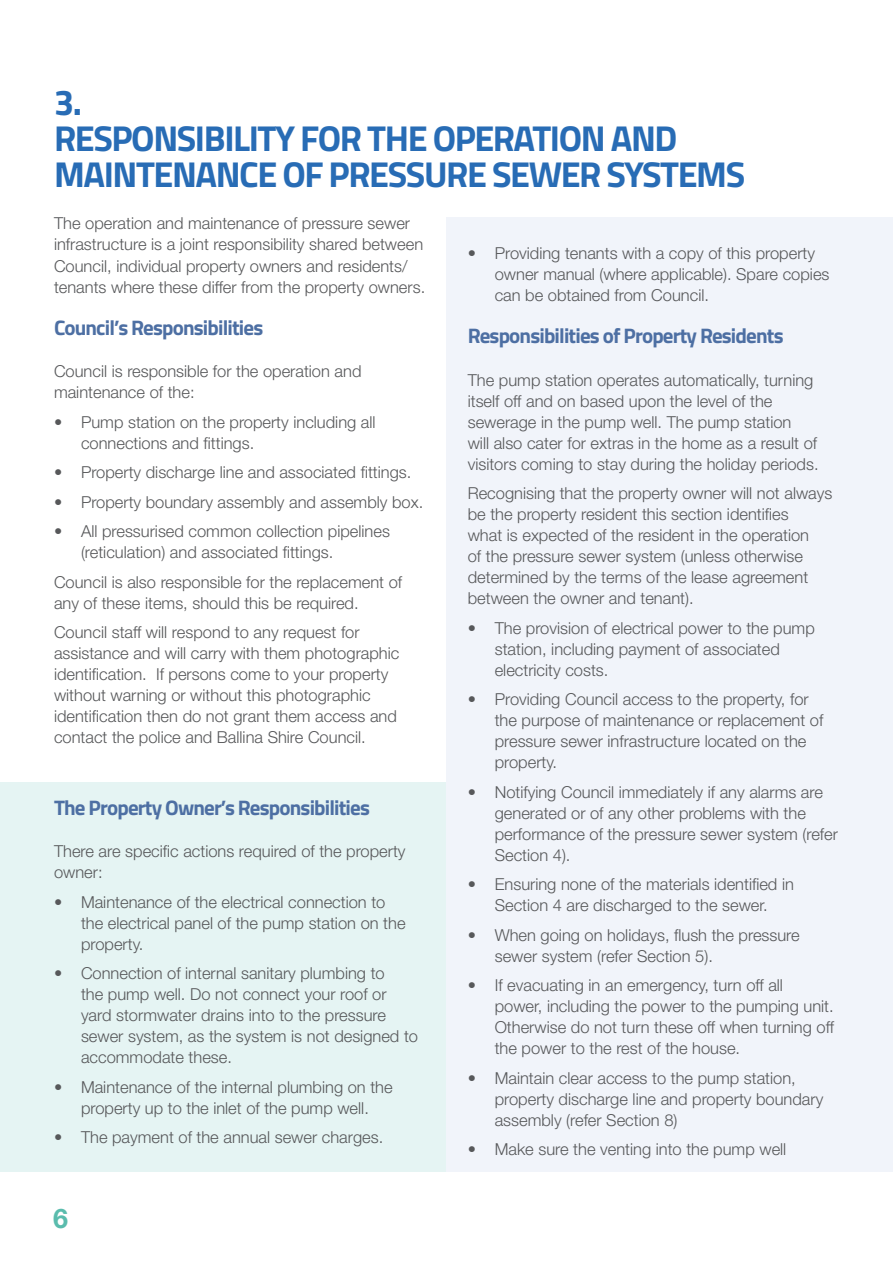
<style>
.page{position:relative;width:893px;height:1263px;background:#fff}
.page>*{position:absolute;margin:0;border:0;box-sizing:border-box;transform-origin:0 0}
.t1{font:700 36px/36px "Titillium Web";letter-spacing:-.04em;color:#286cb5}
.t2{font:700 27px "Helvetica Neue LT Std";color:#5abcad}
.t3{font:700 21px "Titillium Web";letter-spacing:-.04em;color:#4d6fa3}
.t4{font:300 16.5px/21px "Helvetica Neue LT Std";color:#57585a}
</style>
<div class="page">
<div style="left:0;top:782px;width:446px;height:389px;background:#e5f4f3"></div>
<div style="left:446px;top:217px;width:447px;height:954px;background:#f1f4fa"></div>
<h1 class="t1" style="left:54px;top:83px;width:693px">3.<br>RESPONSIBILITY FOR THE OPERATION AND<br>MAINTENANCE OF PRESSURE SEWER SYSTEMS</h1>
<p class="t4" style="left:54px;top:213px;width:373px">The operation and maintenance of pressure sewer infrastructure is a joint responsibility shared between Council, individual property owners and residents/ tenants where these differ from the property owners.</p>
<p class="t3" style="left:54px;top:311px;width:211px">Council’s Responsibilities</p>
<p class="t4" style="left:54px;top:360px;width:309px">Council is responsible for the operation and maintenance of the:</p>
<p class="t4" style="left:81px;top:411px;width:296px;text-indent:-27px">• Pump station on the property including all connections and fittings.</p>
<p class="t4" style="left:54px;top:461px;width:359px">• Property discharge line and associated fittings.</p>
<p class="t4" style="left:54px;top:491px;width:371px">• Property boundary assembly and assembly box.</p>
<p class="t4" style="left:81px;top:520px;width:310px;text-indent:-27px">• All pressurised common collection pipelines (reticulation) and associated fittings.</p>
<p class="t4" style="left:54px;top:571px;width:350px">Council is also responsible for the replacement of any of these items, should this be required.</p>
<p class="t4" style="left:54px;top:621px;width:347px">Council staff will respond to any request for assistance and will carry with them photographic identification. If persons come to your property without warning or without this photographic identification then do not grant them access and contact the police and Ballina Shire Council.</p>
<p class="t4" style="left:495px;top:242px;width:336px;text-indent:-27px">• Providing tenants with a copy of this property owner manual (where applicable). Spare copies can be obtained from Council.</p>
<p class="t3" style="left:468px;top:320px;width:317px">Responsibilities of Property Residents</p>
<p class="t4" style="left:468px;top:369px;width:352px">The pump station operates automatically, turning itself off and on based upon the level of the sewerage in the pump well. The pump station<br>will also cater for extras in the home as a result of visitors coming to stay during the holiday periods.</p>
<p class="t4" style="left:468px;top:482px;width:366px">Recognising that the property owner will not always be the property resident this section identifies<br>what is expected of the resident in the operation<br>of the pressure sewer system (unless otherwise determined by the terms of the lease agreement between the owner and tenant).</p>
<p class="t4" style="left:495px;top:617px;width:322px;text-indent:-27px">• The provision of electrical power to the pump station, including payment of associated electricity costs.</p>
<p class="t4" style="left:495px;top:688px;width:330px;text-indent:-27px">• Providing Council access to the property, for the purpose of maintenance or replacement of pressure sewer infrastructure located on the property.</p>
<p class="t4" style="left:495px;top:781px;width:345px;text-indent:-27px">• Notifying Council immediately if any alarms are generated or of any other problems with the performance of the pressure sewer system (refer Section 4).</p>
<p class="t4" style="left:468px;top:873px;width:328px;text-align:center">• Ensuring none of the materials identified in<br>Section 4 are discharged to the sewer.</p>
<p class="t4" style="left:495px;top:924px;width:306px;text-indent:-27px">• When going on holidays, flush the pressure sewer system (refer Section 5).</p>
<p class="t4" style="left:495px;top:974px;width:341px;text-indent:-27px">• If evacuating in an emergency, turn off all power, including the power to the pumping unit.<br>Otherwise do not turn these off when turning off the power to the rest of the house.</p>
<p class="t4" style="left:495px;top:1067px;width:330px;text-indent:-27px">• Maintain clear access to the pump station, property discharge line and property boundary assembly (refer Section 8)</p>
<p class="t4" style="left:468px;top:1139px;width:320px">• Make sure the venting into the pump well</p>
<p class="t3" style="left:54px;top:792px;width:317px">The Property Owner’s Responsibilities</p>
<p class="t4" style="left:54px;top:841px;width:353px">There are specific actions required of the property owner:</p>
<p class="t4" style="left:81px;top:891px;width:326px;text-indent:-27px">• Maintenance of the electrical connection to the electrical panel of the pump station on the property.</p>
<p class="t4" style="left:81px;top:963px;width:339px;text-indent:-27px">• Connection of internal sanitary plumbing to<br>the pump well. Do not connect your roof or yard stormwater drains into to the pressure sewer system, as the system is not designed to accommodate these.</p>
<p class="t4" style="left:54px;top:1076px;width:340px;text-align:center">• Maintenance of the internal plumbing on the property up to the inlet of the pump well.</p>
<p class="t4" style="left:54px;top:1127px;width:331px">• The payment of the annual sewer charges.</p>
<h2 class="t2" style="left:53px;top:1202px;width:17px">6</h2>
</div>
